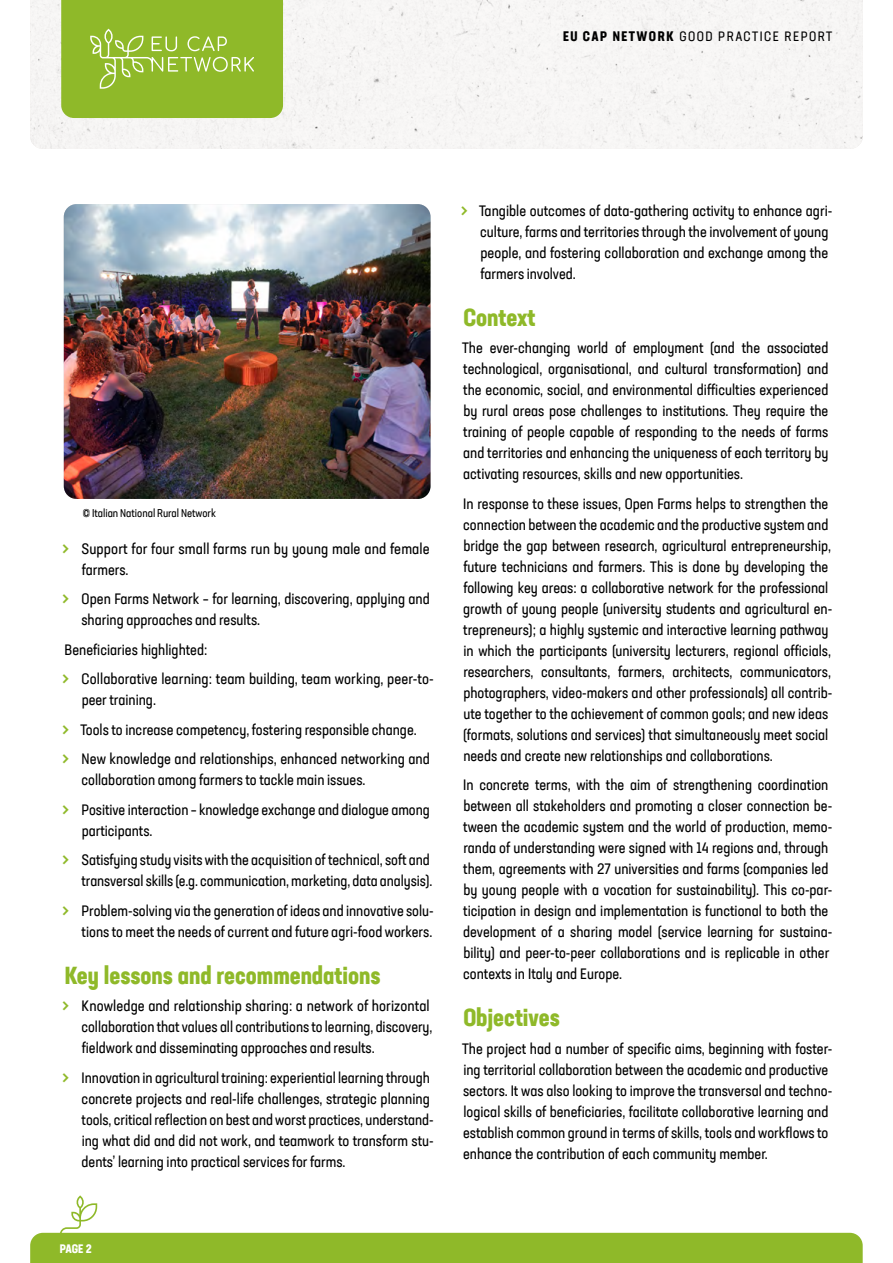
<style>
.page{position:relative;width:893px;height:1263px;background:#fff}
.page>*{position:absolute;margin:0;border:0;box-sizing:border-box;transform-origin:0 0}
.t1{font:700 condensed 24px "Neusa Next Std";color:#8fb929}
.t2{font:condensed 15px/21px "Neusa Next Std";color:#000}
.t3{font:condensed 13.5px "Neusa Next Std";letter-spacing:.11em;color:#000}
.t4{font:700 condensed 12px "Neusa Next Std";color:#fff}
.t5{font:condensed 11.25px "Neusa Next Std";color:#000}
.s1{font-weight:700}
.s2{font-size:22.5px;color:#8fb929}
</style>
<div class="page">
<svg style="left:30px;top:1195px;width:833px;height:68px"></svg>
<div style="left:30px;top:0;width:833px;height:149px;background:#f7f6f5"></div>
<svg style="left:61px;top:0;width:222px;height:118px;background:#94bc34"></svg>
<img style="left:64px;top:204px;width:367px;height:295px">
<p class="t3" style="left:563px;top:27px;width:271px"><span class="s1">EU CAP NETWORK</span> GOOD PRACTICE REPORT</p>
<p class="t5" style="left:83px;top:506px;width:135px">© Italian National Rural Network</p>
<p class="t2" style="left:82px;top:538px;width:350px;text-indent:-20px"><span class="s2">&gt;</span> Support for four small farms run by young male and female farmers.</p>
<p class="t2" style="left:81px;top:588px;width:350px;text-indent:-20px"><span class="s2">&gt;</span> Open Farms Network – for learning, discovering, applying and sharing approaches and results.</p>
<p class="t2" style="left:62px;top:634px;width:373px;line-height:29.5px">Beneficiaries highlighted:<br><span class="s2">&gt;</span> Collaborative learning: team building, team working, peer-to-</p>
<p class="t2" style="left:62px;top:685px;width:370px;line-height:29.5px;text-indent:20px">peer training.<br><span class="s2">&gt;</span> Tools to increase competency, fostering responsible change.<br><span class="s2">&gt;</span> New knowledge and relationships, enhanced networking and</p>
<p class="t2" style="left:62px;top:765px;width:369px;line-height:29.5px;text-indent:20px">collaboration among farmers to tackle main issues.<br><span class="s2">&gt;</span> Positive interaction – knowledge exchange and dialogue among</p>
<p class="t2" style="left:62px;top:815px;width:370px;line-height:29.5px;text-indent:20px">participants.<br><span class="s2">&gt;</span> Satisfying study visits with the acquisition of technical, soft and</p>
<p class="t2" style="left:62px;top:866px;width:373px;line-height:29.5px;text-align:right">transversal skills (e.g. communication, marketing, data analysis).<br><span class="s2">&gt;</span> Problem-solving via the generation of ideas and innovative solu-</p>
<p class="t2" style="left:82px;top:921px;width:352px">tions to meet the needs of current and future agri-food workers.</p>
<h1 class="t1" style="left:65px;top:960px;width:317px">Key lessons and recommendations</h1>
<p class="t2" style="left:82px;top:995px;width:352px;text-indent:-20px"><span class="s2">&gt;</span> Knowledge and relationship sharing: a network of horizontal collaboration that values all contributions to learning, discovery, fieldwork and disseminating approaches and results.</p>
<p class="t2" style="left:82px;top:1066px;width:354px;text-indent:-20px"><span class="s2">&gt;</span> Innovation in agricultural training: experiential learning through concrete projects and real-life challenges, strategic planning tools, critical reflection on best and worst practices, understand&shy;ing what did and did not work, and teamwork to transform stu&shy;dents’ learning into practical services for farms.</p>
<p class="t2" style="left:480px;top:200px;width:354px;text-indent:-20px"><span class="s2">&gt;</span> Tangible outcomes of data-gathering activity to enhance agri&shy;culture, farms and territories through the involvement of young people, and fostering collaboration and exchange among the farmers involved.</p>
<h1 class="t1" style="left:463px;top:302px;width:74px">Context</h1>
<p class="t2" style="left:462px;top:337px;width:368px;text-align:justify">The ever-changing world of employment (and the associated technological, organisational, and cultural transformation) and the economic, social, and environmental difficulties experienced by rural areas pose challenges to institutions. They require the training of people capable of responding to the needs of farms and territories and enhancing the uniqueness of each territory by activating resources, skills and new opportunities.</p>
<p class="t2" style="left:463px;top:493px;width:371px">In response to these issues, Open Farms helps to strengthen the connection between the academic and the productive system and bridge the gap between research, agricultural entrepreneurship, future technicians and farmers. This is done by developing the following key areas: a collaborative network for the professional growth of young people (university students and agricultural en&shy;trepreneurs); a highly systemic and interactive learning pathway in which the participants (university lecturers, regional officials, researchers, consultants, farmers, architects, communicators, photographers, video-makers and other professionals) all contrib&shy;ute together to the achievement of common goals; and new ideas (formats, solutions and services) that simultaneously meet social needs and create new relationships and collaborations.</p>
<p class="t2" style="left:463px;top:774px;width:371px">In concrete terms, with the aim of strengthening coordination between all stakeholders and promoting a closer connection be&shy;tween the academic system and the world of production, memo&shy;randa of understanding were signed with 14 regions and, through them, agreements with 27 universities and farms (companies led by young people with a vocation for sustainability). This co-par&shy;ticipation in design and implementation is functional to both the development of a sharing model (service learning for sustaina&shy;bility) and peer-to-peer collaborations and is replicable in other contexts in Italy and Europe.</p>
<h1 class="t1" style="left:463px;top:1002px;width:98px">Objectives</h1>
<p class="t2" style="left:462px;top:1037px;width:372px">The project had a number of specific aims, beginning with foster&shy;ing territorial collaboration between the academic and productive sectors. It was also looking to improve the transversal and techno&shy;logical skills of beneficiaries, facilitate collaborative learning and establish common ground in terms of skills, tools and workflows to enhance the contribution of each community member.</p>
<p class="t4" style="left:60px;top:1241px;width:33px">PAGE 2</p>
</div>
